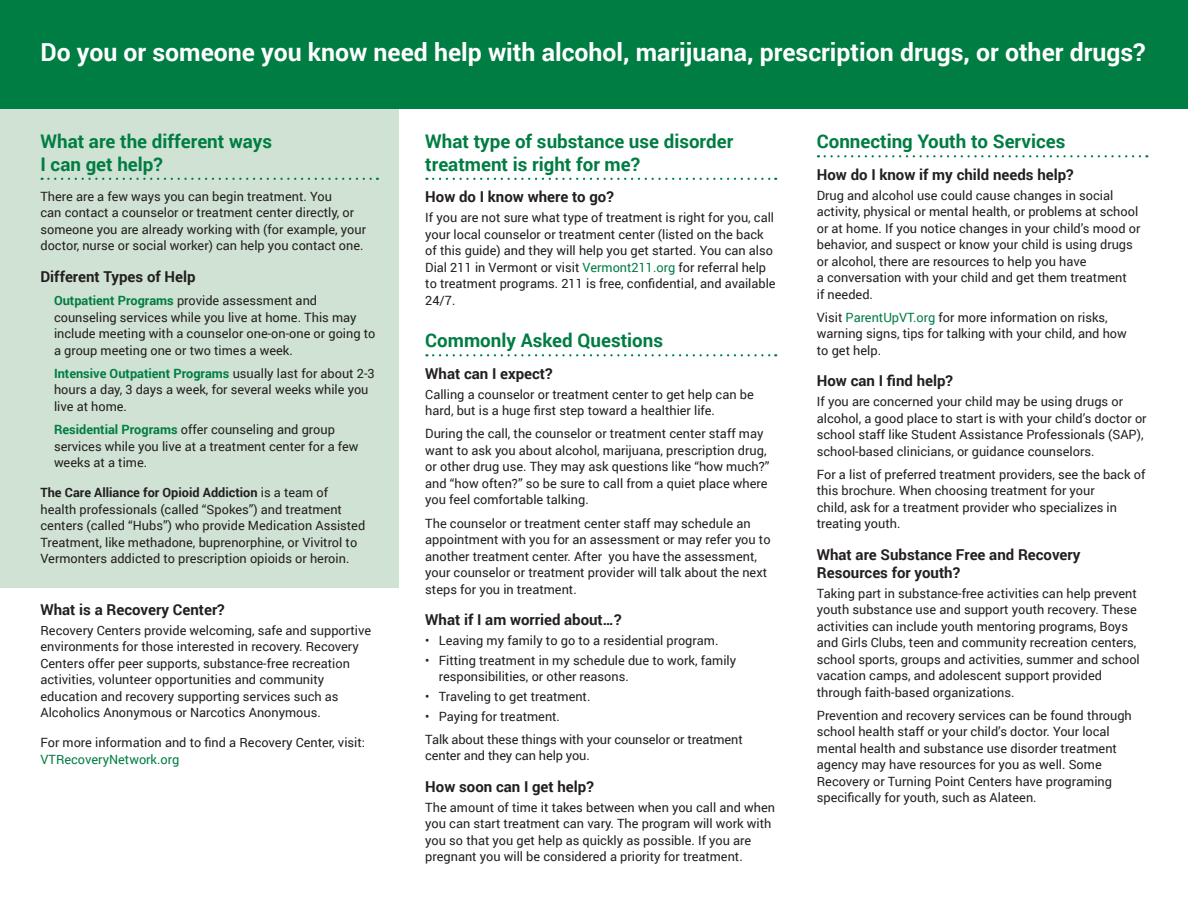
<style>
.page{position:relative;width:1188px;height:918px;background:#fff}
.page>*{position:absolute;margin:0;border:0;box-sizing:border-box;transform-origin:0 0}
.t1{font:700 24.75px "Roboto";color:#fff}
.t2{font:700 18.75px/22.5px "Roboto";color:#007d43}
.Resource_Name{font:700 15px/18px "Roboto";color:#231f20}
.Paragraph_2{font:12.75px/16.5px "Roboto";color:#231f20}
.s1{font-weight:700;color:#007d43}
.s2{font-weight:700}
.s3{color:#007d43}
</style>
<div class="page">
<div style="left:0;top:109px;width:398px;height:479px;background:#cfe2d3"></div>
<div style="left:0;top:0;width:1188px;height:109px;background:#007d43"></div>
<svg style="left:42px;top:178px;width:336px;height:2px"></svg>
<svg style="left:433px;top:178px;width:343px;height:2px"></svg>
<svg style="left:433px;top:354px;width:343px;height:2px"></svg>
<svg style="left:825px;top:155px;width:322px;height:2px"></svg>
<h3 class="t1" style="left:40px;top:35px;width:1107px">Do you or someone you know need help with alcohol, marijuana, prescription drugs, or other drugs?</h3>
<h4 class="t2" style="left:40px;top:130px;width:233px">What are the different ways<br>I can get help?</h4>
<p class="Paragraph_2" style="left:40px;top:188px;width:327px">There are a few ways you can begin treatment. You<br>can contact a counselor or treatment center directly, or someone you are already working with (for example, your doctor, nurse or social worker) can help you contact one.</p>
<p class="Resource_Name" style="left:40px;top:267px;width:157px">Different Types of Help</p>
<p class="Paragraph_2" style="left:54px;top:292px;width:323px"><span class="s1">Outpatient Programs</span> provide assessment and counseling services while you live at home. This may include meeting with a counselor one-on-one or going to a group meeting one or two times a week.</p>
<p class="Paragraph_2" style="left:54px;top:365px;width:322px"><span class="s1">Intensive Outpatient Programs</span> usually last for about 2-3 hours a day, 3 days a week, for several weeks while you live at home.</p>
<p class="Paragraph_2" style="left:54px;top:421px;width:306px"><span class="s1">Residential Programs</span> offer counseling and group services while you live at a treatment center for a few weeks at a time.</p>
<p class="Paragraph_2" style="left:40px;top:484px;width:326px"><span class="s2">The Care Alliance for Opioid Addiction</span> is a team of health professionals (called “Spokes”) and treatment centers (called “Hubs”) who provide Medication Assisted Treatment, like methadone, buprenorphine, or Vivitrol to Vermonters addicted to prescription opioids or heroin.</p>
<p class="Resource_Name" style="left:40px;top:600px;width:186px">What is a Recovery Center?</p>
<p class="Paragraph_2" style="left:40px;top:621px;width:332px">Recovery Centers provide welcoming, safe and supportive environments for those interested in recovery. Recovery Centers offer peer supports, substance-free recreation activities, volunteer opportunities and community education and recovery supporting services such as Alcoholics Anonymous or Narcotics Anonymous.</p>
<p class="Paragraph_2" style="left:40px;top:734px;width:326px">For more information and to find a Recovery Center, visit:<br><span class="s3">VTRecoveryNetwork.org</span></p>
<h4 class="t2" style="left:425px;top:130px;width:309px">What type of substance use disorder treatment is right for me?</h4>
<p class="Resource_Name" style="left:425px;top:188px;width:190px">How do I know where to go?</p>
<p class="Paragraph_2" style="left:425px;top:209px;width:352px">If you are not sure what type of treatment is right for you, call your local counselor or treatment center (listed on the back of this guide) and they will help you get started. You can also Dial 211 in Vermont or visit <span class="s3">Vermont211.org</span> for referral help to treatment programs. 211 is free, confidential, and available 24/7.</p>
<h4 class="t2" style="left:425px;top:329px;width:239px">Commonly Asked Questions</h4>
<p class="Resource_Name" style="left:425px;top:364px;width:129px">What can I expect?</p>
<p class="Paragraph_2" style="left:425px;top:385px;width:330px">Calling a counselor or treatment center to get help can be hard, but is a huge first step toward a healthier life.</p>
<p class="Paragraph_2" style="left:425px;top:425px;width:346px">During the call, the counselor or treatment center staff may want to ask you about alcohol, marijuana, prescription drug, or other drug use. They may ask questions like “how much?” and “how often?” so be sure to call from a quiet place where you feel comfortable talking.</p>
<p class="Paragraph_2" style="left:425px;top:514px;width:347px">The counselor or treatment center staff may schedule an appointment with you for an assessment or may refer you to another treatment center. After you have the assessment, your counselor or treatment provider will talk about the next steps for you in treatment.</p>
<p class="Resource_Name" style="left:425px;top:610px;width:198px">What if I am worried about…?</p>
<p class="Paragraph_2" style="left:425px;top:632px;width:295px">• Leaving my family to go to a residential program.</p>
<p class="Paragraph_2" style="left:439px;top:651px;width:299px;text-indent:-14px">• Fitting treatment in my schedule due to work, family responsibilities, or other reasons.</p>
<p class="Paragraph_2" style="left:425px;top:688px;width:167px">• Traveling to get treatment.</p>
<p class="Paragraph_2" style="left:425px;top:707px;width:136px">• Paying for treatment.</p>
<p class="Paragraph_2" style="left:425px;top:731px;width:319px">Talk about these things with your counselor or treatment center and they can help you.</p>
<p class="Resource_Name" style="left:425px;top:777px;width:170px">How soon can I get help?</p>
<p class="Paragraph_2" style="left:425px;top:798px;width:351px">The amount of time it takes between when you call and when you can start treatment can vary. The program will work with you so that you get help as quickly as possible. If you are pregnant you will be considered a priority for treatment.</p>
<h4 class="t2" style="left:817px;top:130px;width:250px">Connecting Youth to Services</h4>
<p class="Resource_Name" style="left:817px;top:165px;width:258px">How do I know if my child needs help?</p>
<p class="Paragraph_2" style="left:817px;top:186px;width:325px">Drug and alcohol use could cause changes in social activity, physical or mental health, or problems at school or at home. If you notice changes in your child’s mood or behavior, and suspect or know your child is using drugs or alcohol, there are resources to help you have<br>a conversation with your child and get them treatment<br>if needed.</p>
<p class="Paragraph_2" style="left:817px;top:309px;width:312px">Visit <span class="s3">ParentUpVT.org</span> for more information on risks, warning signs, tips for talking with your child, and how to get help.</p>
<p class="Resource_Name" style="left:817px;top:372px;width:138px">How can I find help?</p>
<p class="Paragraph_2" style="left:817px;top:393px;width:331px">If you are concerned your child may be using drugs or alcohol, a good place to start is with your child’s doctor or school staff like Student Assistance Professionals (SAP), school-based clinicians, or guidance counselors.</p>
<p class="Paragraph_2" style="left:817px;top:466px;width:330px">For a list of preferred treatment providers, see the back of this brochure. When choosing treatment for your<br>child, ask for a treatment provider who specializes in treating youth.</p>
<p class="Resource_Name" style="left:817px;top:545px;width:265px">What are Substance Free and Recovery<br>Resources for youth?</p>
<p class="Paragraph_2" style="left:817px;top:584px;width:324px">Taking part in substance-free activities can help prevent youth substance use and support youth recovery. These activities can include youth mentoring programs, Boys and Girls Clubs, teen and community recreation centers, school sports, groups and activities, summer and school vacation camps, and adolescent support provided through faith-based organizations.</p>
<p class="Paragraph_2" style="left:817px;top:707px;width:317px">Prevention and recovery services can be found through school health staff or your child’s doctor. Your local mental health and substance use disorder treatment agency may have resources for you as well. Some Recovery or Turning Point Centers have programing specifically for youth, such as Alateen.</p>
</div>
